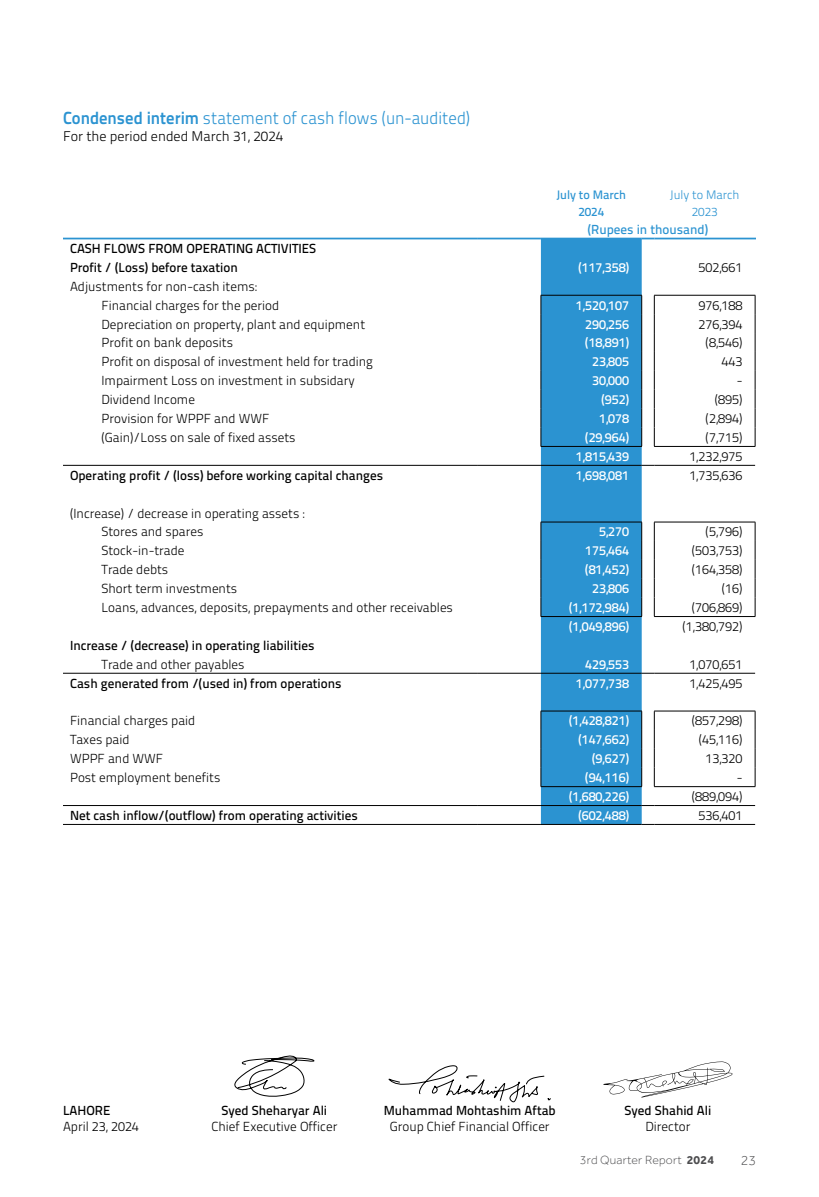
<style>
.page{position:relative;width:819px;height:1197px;background:#fff}
.page>*{position:absolute;margin:0;border:0;box-sizing:border-box;transform-origin:0 0}
.t1{font:17.5px "Titillium Text 25 L 250 wt";color:#2b93d1;scale:.95 1}
.t2{font:14px "Titillium Text 25 L 250 wt";color:#000}
.t3{font:300 14px "Effra";color:#4d4d4f}
.t4{font:13.12px/18.9px "Titillium Text 25 L 250 wt";color:#000}
.t5{font:13.12px/18.9px "Titillium Text 25 L 600 wt";color:#000}
.t6{font:13.12px "Titillium Text 25 L 600 wt";color:#fff}
.t7{font:13.12px "Titillium Text 25 L 600 wt";color:#2b93d1}
.t8{font:300 12.25px "Effra";letter-spacing:.015em;color:#4d4d4f}
.t9{font:12.25px/16.8px "Titillium Text 25 L 600 wt";color:#2b93d1;text-align:center}
.t10{font:12.25px/16.8px "Titillium Text 25 L 250 wt";color:#2b93d1;text-align:center}
.s1{font-family:"Titillium Text 25 L 800 wt"}
.s2{font-weight:700}
</style>
<div class="page">
<div style="left:541px;top:239px;width:101px;height:585px;background:#2b93d1"></div>
<hr style="left:541px;top:295px;width:101px;height:1px;background:#000">
<svg style="left:641px;top:295px;width:1px;height:151px"></svg>
<hr style="left:541px;top:446px;width:101px;height:1px;background:#000">
<hr style="left:654px;top:295px;width:101px;height:1px;background:#000">
<svg style="left:654px;top:295px;width:1px;height:151px"></svg>
<svg style="left:755px;top:295px;width:1px;height:151px"></svg>
<hr style="left:654px;top:446px;width:101px;height:1px;background:#000">
<hr style="left:63px;top:465px;width:415px;height:1px;background:#000">
<hr style="left:541px;top:465px;width:101px;height:1px;background:#000">
<svg style="left:642px;top:465px;width:12px;height:1px"></svg>
<hr style="left:654px;top:465px;width:101px;height:1px;background:#000">
<hr style="left:541px;top:522px;width:101px;height:1px;background:#000">
<svg style="left:641px;top:522px;width:1px;height:94px"></svg>
<hr style="left:541px;top:616px;width:101px;height:1px;background:#000">
<hr style="left:654px;top:522px;width:101px;height:1px;background:#000">
<svg style="left:654px;top:522px;width:1px;height:94px"></svg>
<svg style="left:755px;top:522px;width:1px;height:94px"></svg>
<hr style="left:654px;top:616px;width:101px;height:1px;background:#000">
<hr style="left:63px;top:673px;width:415px;height:1px;background:#000">
<hr style="left:541px;top:673px;width:101px;height:1px;background:#000">
<svg style="left:642px;top:673px;width:12px;height:1px"></svg>
<hr style="left:654px;top:673px;width:101px;height:1px;background:#000">
<hr style="left:63px;top:805px;width:415px;height:1px;background:#000">
<hr style="left:478px;top:805px;width:63px;height:1px;background:#000">
<hr style="left:541px;top:805px;width:101px;height:1px;background:#000">
<svg style="left:642px;top:805px;width:12px;height:1px"></svg>
<hr style="left:654px;top:805px;width:101px;height:1px;background:#000">
<hr style="left:541px;top:711px;width:101px;height:1px;background:#000">
<svg style="left:641px;top:711px;width:1px;height:75px"></svg>
<hr style="left:541px;top:786px;width:101px;height:1px;background:#000">
<hr style="left:654px;top:711px;width:101px;height:1px;background:#000">
<svg style="left:654px;top:711px;width:1px;height:75px"></svg>
<svg style="left:755px;top:711px;width:1px;height:75px"></svg>
<hr style="left:654px;top:786px;width:101px;height:1px;background:#000">
<hr style="left:63px;top:238px;width:415px;height:1px;background:#2b93d1">
<hr style="left:478px;top:238px;width:63px;height:1px;background:#2b93d1">
<hr style="left:541px;top:238px;width:101px;height:1px;background:#2b93d1">
<svg style="left:642px;top:238px;width:12px;height:1px"></svg>
<hr style="left:654px;top:238px;width:102px;height:1px;background:#2b93d1">
<hr style="left:478px;top:465px;width:63px;height:1px;background:#000">
<svg style="left:541px;top:295px;width:1px;height:151px"></svg>
<svg style="left:541px;top:522px;width:1px;height:94px"></svg>
<hr style="left:478px;top:673px;width:63px;height:1px;background:#000">
<svg style="left:541px;top:711px;width:1px;height:75px"></svg>
<hr style="left:63px;top:824px;width:415px;height:1px;background:#000">
<hr style="left:478px;top:824px;width:63px;height:1px;background:#000">
<hr style="left:541px;top:824px;width:101px;height:1px;background:#000">
<svg style="left:642px;top:824px;width:12px;height:1px"></svg>
<hr style="left:654px;top:824px;width:101px;height:1px;background:#000">
<svg style="left:388px;top:1065px;width:163px;height:38px"></svg>
<svg style="left:234px;top:1055px;width:81px;height:42px"></svg>
<svg style="left:603px;top:1061px;width:130px;height:37px"></svg>
<h1 class="t1" style="left:63px;top:105px;width:430px"><span class="s1">Condensed interim</span> statement of cash flows (un-audited)</h1>
<p class="t2" style="left:63px;top:126px;width:222px">For the period ended March 31, 2024</p>
<p class="t5" style="left:70px;top:238px;width:248px">CASH FLOWS FROM OPERATING ACTIVITIES<br>Profit / (Loss) before taxation</p>
<p class="t4" style="left:102px;top:276px;width:179px;text-indent:-32px">Adjustments for non-cash items:<br>Financial charges for the period</p>
<p class="t9" style="left:556px;top:186px;width:71px">July to March<br>2024</p>
<p class="t10" style="left:670px;top:186px;width:71px">July to March<br>2023</p>
<p class="t7" style="left:588px;top:219px;width:122px">(Rupees in thousand)</p>
<p class="t6" style="left:578px;top:257px;width:52px">(117,358)</p>
<p class="t4" style="left:699px;top:257px;width:45px">502,661</p>
<p class="t6" style="left:576px;top:295px;width:55px">1,520,107</p>
<p class="t4" style="left:699px;top:295px;width:45px">976,188</p>
<p class="t4" style="left:102px;top:314px;width:265px">Depreciation on property, plant and equipment</p>
<p class="t6" style="left:585px;top:314px;width:45px">290,256</p>
<p class="t4" style="left:699px;top:314px;width:45px">276,394</p>
<p class="t4" style="left:102px;top:333px;width:133px">Profit on bank deposits</p>
<p class="t6" style="left:585px;top:333px;width:45px">(18,891)</p>
<p class="t4" style="left:706px;top:333px;width:38px">(8,546)</p>
<p class="t4" style="left:102px;top:352px;width:273px">Profit on disposal of investment held for trading</p>
<p class="t6" style="left:592px;top:352px;width:39px">23,805</p>
<p class="t4" style="left:722px;top:352px;width:22px">443</p>
<p class="t4" style="left:102px;top:370px;width:255px">Impairment Loss on investment in subsidary</p>
<p class="t6" style="left:592px;top:371px;width:39px">30,000</p>
<p class="t4" style="left:737px;top:370px;width:7px">-</p>
<p class="t4" style="left:102px;top:389px;width:95px">Dividend Income</p>
<p class="t6" style="left:601px;top:390px;width:29px">(952)</p>
<p class="t4" style="left:715px;top:389px;width:29px">(895)</p>
<p class="t4" style="left:102px;top:408px;width:169px">Provision for WPPF and WWF</p>
<p class="t6" style="left:599px;top:408px;width:32px">1,078</p>
<p class="t4" style="left:706px;top:408px;width:38px">(2,894)</p>
<p class="t4" style="left:102px;top:427px;width:196px">(Gain)/Loss on sale of fixed assets</p>
<p class="t6" style="left:585px;top:427px;width:45px">(29,964)</p>
<p class="t4" style="left:706px;top:427px;width:38px">(7,715)</p>
<p class="t6" style="left:576px;top:446px;width:55px">1,815,439</p>
<p class="t4" style="left:689px;top:446px;width:55px">1,232,975</p>
<p class="t5" style="left:70px;top:465px;width:315px">Operating profit / (loss) before working capital changes</p>
<p class="t6" style="left:576px;top:465px;width:55px">1,698,081</p>
<p class="t4" style="left:689px;top:465px;width:55px">1,735,636</p>
<p class="t4" style="left:102px;top:503px;width:205px;text-indent:-32px">(Increase) / decrease in operating assets :<br>Stores and spares</p>
<p class="t6" style="left:599px;top:522px;width:32px">5,270</p>
<p class="t4" style="left:706px;top:522px;width:38px">(5,796)</p>
<p class="t4" style="left:102px;top:541px;width:84px">Stock-in-trade</p>
<p class="t6" style="left:585px;top:541px;width:45px">175,464</p>
<p class="t4" style="left:692px;top:541px;width:52px">(503,753)</p>
<p class="t4" style="left:102px;top:559px;width:68px">Trade debts</p>
<p class="t6" style="left:585px;top:560px;width:45px">(81,452)</p>
<p class="t4" style="left:692px;top:559px;width:52px">(164,358)</p>
<p class="t4" style="left:102px;top:578px;width:137px">Short term investments</p>
<p class="t6" style="left:592px;top:579px;width:39px">23,806</p>
<p class="t4" style="left:722px;top:578px;width:22px">(16)</p>
<p class="t4" style="left:102px;top:597px;width:353px">Loans, advances, deposits, prepayments and other receivables</p>
<p class="t6" style="left:569px;top:597px;width:61px">(1,172,984)</p>
<p class="t4" style="left:692px;top:597px;width:52px">(706,869)</p>
<p class="t6" style="left:569px;top:616px;width:61px">(1,049,896)</p>
<p class="t4" style="left:683px;top:616px;width:61px">(1,380,792)</p>
<p class="t5" style="left:70px;top:635px;width:246px">Increase / (decrease) in operating liabilities</p>
<p class="t4" style="left:102px;top:654px;width:145px">Trade and other payables</p>
<p class="t6" style="left:585px;top:654px;width:45px">429,553</p>
<p class="t4" style="left:689px;top:654px;width:55px">1,070,651</p>
<p class="t5" style="left:70px;top:673px;width:273px">Cash generated from /(used in) from operations</p>
<p class="t6" style="left:576px;top:673px;width:55px">1,077,738</p>
<p class="t4" style="left:689px;top:673px;width:55px">1,425,495</p>
<p class="t4" style="left:70px;top:711px;width:127px">Financial charges paid</p>
<p class="t6" style="left:569px;top:711px;width:61px">(1,428,821)</p>
<p class="t4" style="left:692px;top:711px;width:52px">(857,298)</p>
<p class="t4" style="left:70px;top:730px;width:61px">Taxes paid</p>
<p class="t6" style="left:578px;top:730px;width:52px">(147,662)</p>
<p class="t4" style="left:699px;top:730px;width:45px">(45,116)</p>
<p class="t4" style="left:70px;top:748px;width:95px">WPPF and WWF</p>
<p class="t6" style="left:592px;top:749px;width:38px">(9,627)</p>
<p class="t4" style="left:706px;top:748px;width:39px">13,320</p>
<p class="t4" style="left:70px;top:767px;width:152px">Post employment benefits</p>
<p class="t6" style="left:585px;top:768px;width:45px">(94,116)</p>
<p class="t4" style="left:737px;top:767px;width:7px">-</p>
<p class="t6" style="left:569px;top:786px;width:61px">(1,680,226)</p>
<p class="t4" style="left:692px;top:786px;width:52px">(889,094)</p>
<p class="t5" style="left:70px;top:805px;width:289px">Net cash inflow/(outflow) from operating activities</p>
<p class="t6" style="left:578px;top:805px;width:52px">(602,488)</p>
<p class="t4" style="left:699px;top:805px;width:45px">536,401</p>
<p class="t5" style="left:63px;top:1100px;width:49px">LAHORE</p>
<p class="t4" style="left:63px;top:1116px;width:77px">April 23, 2024</p>
<p class="t5" style="left:222px;top:1100px;width:107px">Syed Sheharyar Ali</p>
<p class="t4" style="left:211px;top:1116px;width:127px">Chief Executive Officer</p>
<p class="t5" style="left:384px;top:1100px;width:173px">Muhammad Mohtashim Aftab</p>
<p class="t4" style="left:390px;top:1116px;width:161px">Group Chief Financial Officer</p>
<p class="t5" style="left:625px;top:1100px;width:88px">Syed Shahid Ali</p>
<p class="t4" style="left:645px;top:1116px;width:46px">Director</p>
<p class="t8" style="left:580px;top:1153px;width:136px">3rd Quarter Report <span class="s2">2024</span></p>
<p class="t3" style="left:741px;top:1152px;width:17px">23</p>
</div>
